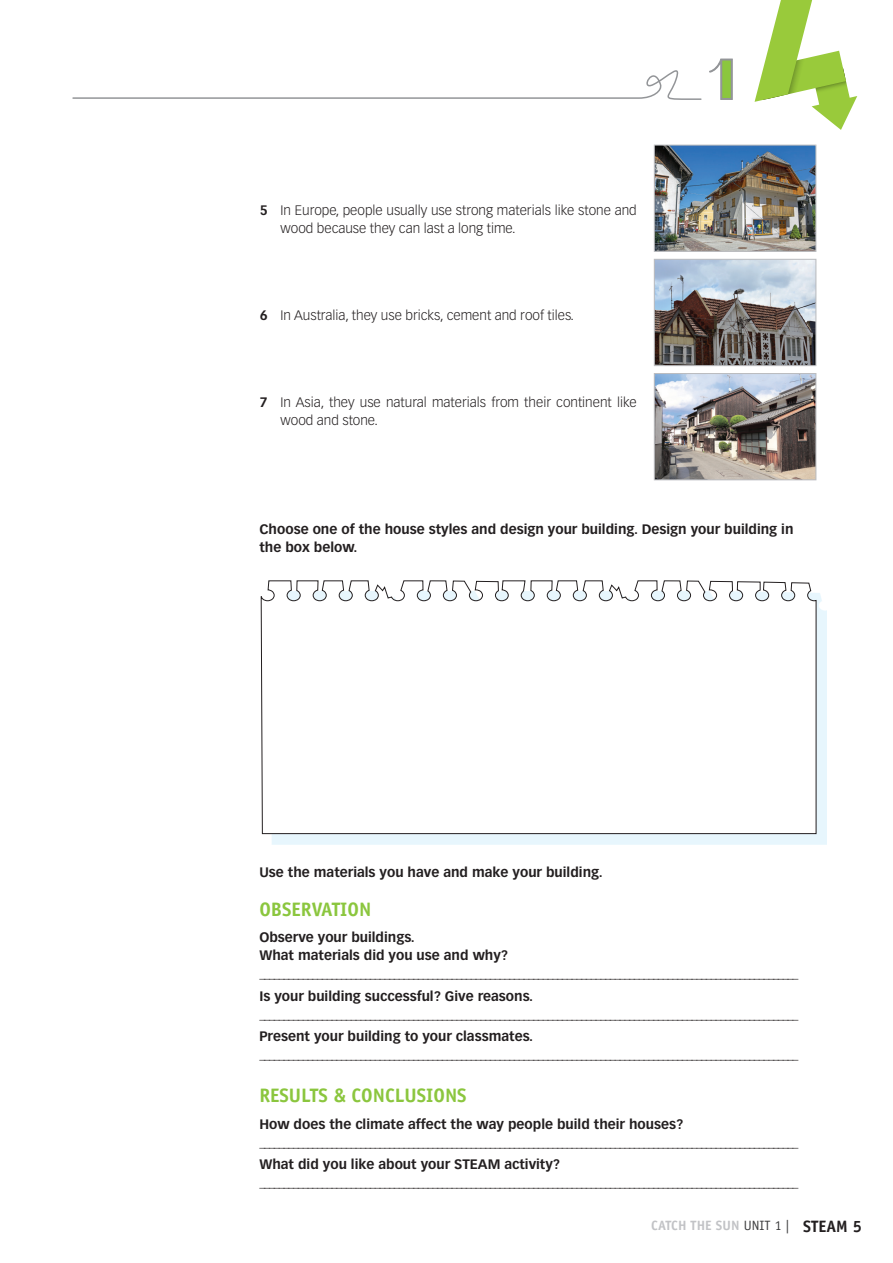
<style>
.page{position:relative;width:893px;height:1263px;background:#fff}
.page>*{position:absolute;margin:0;border:0;box-sizing:border-box;transform-origin:0 0}
._4M_Titles{font:700 19.5px "Officina Sans Std";color:#8bc63e}
._4M_instructions{font:700 13.5px/18px "Vectora LT Std";color:#231f20}
._4M_Νormal_14{font:300 13.5px/18px "Vectora LT Std";color:#231f20}
.t1{font:700 13.5px "Officina Sans Std";letter-spacing:.005em;color:#c2c3c6}
._4M_TAB_9{font:300 12px "Vectora LT Std";color:#231f20}
.s1{font-weight:700}
.s2{font-weight:400;color:#3e3e3f}
.s3{font-size:16.5px;color:#231f20}
</style>
<div class="page">
<svg style="left:72px;top:70px;width:630px;height:30px"></svg>
<svg style="left:709px;top:59px;width:24px;height:41px"></svg>
<svg style="left:755px;top:0;width:102px;height:130px"></svg>
<img style="left:656px;top:147px;width:158px;height:103px">
<div style="left:654px;top:145px;width:162px;height:107px;border:1px solid #bcbdc0"></div>
<img style="left:656px;top:261px;width:158px;height:103px">
<div style="left:654px;top:259px;width:162px;height:107px;border:1px solid #bcbdc0"></div>
<img style="left:656px;top:375px;width:158px;height:103px">
<div style="left:654px;top:373px;width:162px;height:107px;border:1px solid #bcbdc0"></div>
<div style="left:271px;top:591px;width:556px;height:253px;background:#b6e4f9;opacity:.32"></div>
<svg style="left:260px;top:580px;width:557px;height:254px"></svg>
<p class="_4M_Νormal_14" style="left:281px;top:202px;width:358px;text-indent:-21px"><span class="s1">5</span> In Europe, people usually use strong materials like stone and wood because they can last a long time.</p>
<p class="_4M_Νormal_14" style="left:260px;top:307px;width:316px"><span class="s1">6</span> In Australia, they use bricks, cement and roof tiles.</p>
<p class="_4M_Νormal_14" style="left:281px;top:394px;width:358px;text-indent:-21px"><span class="s1">7</span> In Asia, they use natural materials from their continent like wood and stone.</p>
<p class="_4M_instructions" style="left:259px;top:521px;width:536px">Choose one of the house styles and design your building. Design your building in the box below.</p>
<p class="_4M_instructions" style="left:259px;top:863px;width:345px">Use the materials you have and make your building.</p>
<p class="_4M_Titles" style="left:259px;top:897px;width:113px">OBSERVATION</p>
<p class="_4M_instructions" style="left:259px;top:929px;width:157px">Observe your buildings.</p>
<p class="_4M_instructions" style="left:259px;top:947px;width:250px">What materials did you use and why?</p>
<p class="_4M_TAB_9" style="left:259px;top:967px;width:540px">________________________________________________________________________________________________________________</p>
<p class="_4M_instructions" style="left:259px;top:987px;width:275px">Is your building successful? Give reasons.</p>
<p class="_4M_TAB_9" style="left:259px;top:1007px;width:540px">________________________________________________________________________________________________________________</p>
<p class="_4M_instructions" style="left:259px;top:1027px;width:275px">Present your building to your classmates.</p>
<p class="_4M_TAB_9" style="left:259px;top:1048px;width:540px">________________________________________________________________________________________________________________</p>
<p class="_4M_Titles" style="left:259px;top:1083px;width:209px">RESULTS &amp; CONCLUSIONS</p>
<p class="_4M_instructions" style="left:259px;top:1115px;width:425px">How does the climate affect the way people build their houses?</p>
<p class="_4M_TAB_9" style="left:259px;top:1135px;width:540px">________________________________________________________________________________________________________________</p>
<p class="_4M_instructions" style="left:259px;top:1155px;width:302px">What did you like about your STEAM activity?</p>
<p class="_4M_TAB_9" style="left:259px;top:1176px;width:540px">________________________________________________________________________________________________________________</p>
<p class="t1" style="left:651px;top:1217px;width:212px">CATCH THE SUN <span class="s2">UNIT 1 |</span> <span class="s3">STEAM 5</span></p>
</div>
